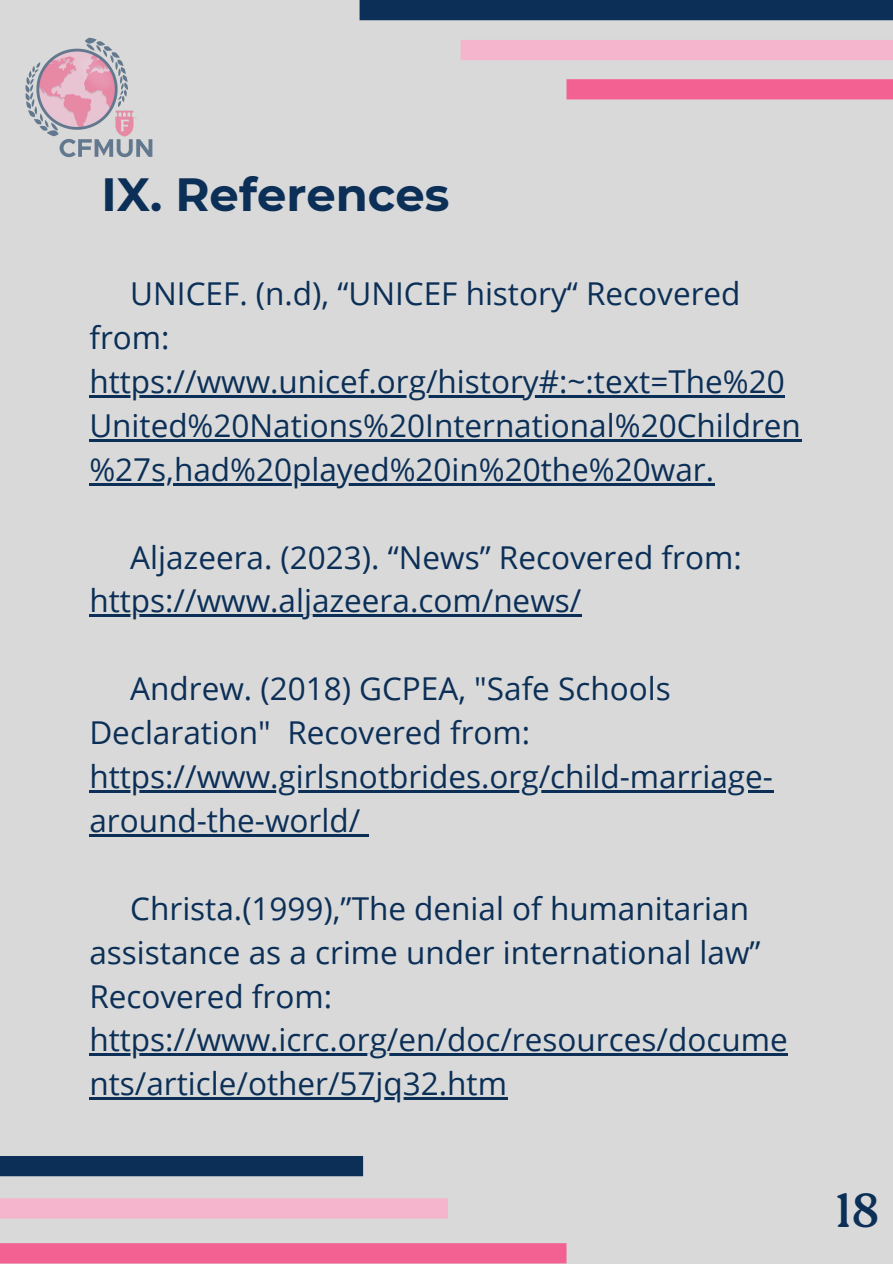
<style>
.page{position:relative;width:893px;height:1264px;background:#fff}
.page>*{position:absolute;margin:0;border:0;box-sizing:border-box;transform-origin:0 0}
.t1{font:47.85px "Roca One";color:#0b2f57}
.t2{font:700 46.5px "Montserrat";color:#0b2f57}
.t3{font:31.5px/43.8px "Open Sans";color:#0b2f57}
</style>
<div class="page">
<div style="left:0;top:0;width:892px;height:1263px;background:#d9d9d9"></div>
<div style="left:359px;top:0;width:533px;height:20px;background:#0b2f57"></div>
<div style="left:460px;top:40px;width:432px;height:20px;background:#f4b5cd"></div>
<div style="left:566px;top:79px;width:326px;height:20px;background:#f26191"></div>
<div style="left:0;top:1155px;width:363px;height:21px;background:#0b2f57"></div>
<div style="left:0;top:1198px;width:448px;height:20px;background:#f4b5cd"></div>
<div style="left:0;top:1243px;width:566px;height:20px;background:#f26191"></div>
<img style="left:25px;top:37px;width:128px;height:121px">
<hr style="left:89px;top:395px;width:696px;height:2px;background:#0b2f57">
<hr style="left:89px;top:439px;width:712px;height:2px;background:#0b2f57">
<hr style="left:89px;top:483px;width:625px;height:2px;background:#0b2f57">
<hr style="left:89px;top:614px;width:492px;height:3px;background:#0b2f57">
<hr style="left:89px;top:790px;width:684px;height:2px;background:#0b2f57">
<hr style="left:89px;top:834px;width:271px;height:2px;background:#0b2f57">
<svg style="left:360px;top:834px;width:8px;height:2px"></svg>
<hr style="left:89px;top:1053px;width:699px;height:2px;background:#0b2f57">
<hr style="left:89px;top:1097px;width:418px;height:2px;background:#0b2f57">
<h1 class="t2" style="left:102px;top:166px;width:349px">IX. References</h1>
<p class="t3" style="left:89px;top:271px;width:652px;text-indent:41px">UNICEF. (n.d), “UNICEF history“ Recovered from:</p>
<p class="t3" style="left:89px;top:359px;width:713px">https://www.unicef.org/history#:~:text=The%20<br>United%20Nations%20International%20Children</p>
<p class="t3" style="left:89px;top:446px;width:626px">%27s,had%20played%20in%20the%20war.</p>
<p class="t3" style="left:130px;top:534px;width:613px">Aljazeera. (2023). “News” Recovered from:</p>
<p class="t3" style="left:89px;top:578px;width:493px">https://www.aljazeera.com/news/</p>
<p class="t3" style="left:89px;top:666px;width:583px;text-indent:41px">Andrew. (2018) GCPEA, "Safe Schools<br>Declaration" Recovered from:</p>
<p class="t3" style="left:89px;top:754px;width:685px">https://www.girlsnotbrides.org/child-marriage&shy;around-the-world/</p>
<p class="t3" style="left:89px;top:885px;width:699px;text-indent:41px">Christa.(1999),”The denial of humanitarian assistance as a crime under international law” Recovered from: https://www.icrc.org/en/doc/resources/docume nts/article/other/57jq32.htm</p>
<p class="t1" style="left:834px;top:1182px;width:46px">18</p>
</div>
